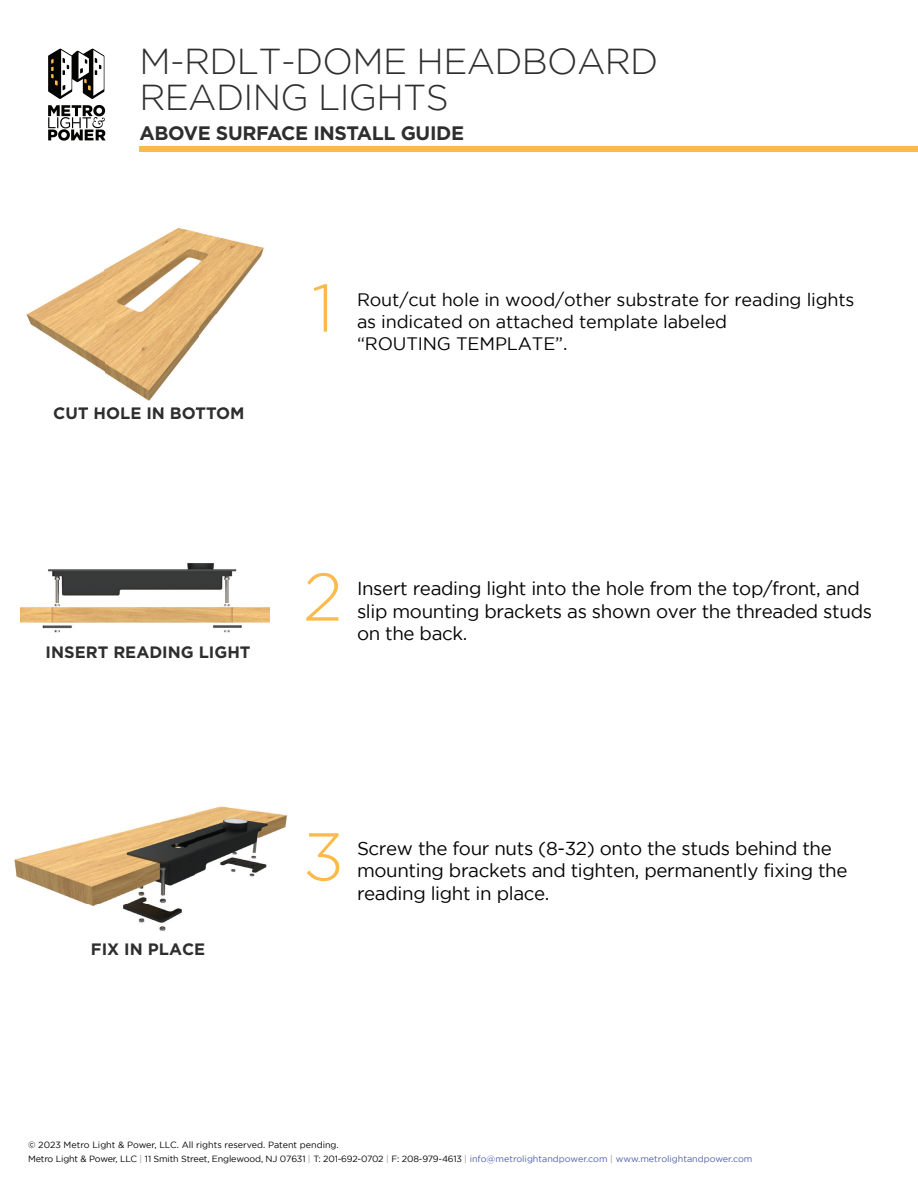
<style>
.page{position:relative;width:918px;height:1188px;background:#fff}
.page>*{position:absolute;margin:0;border:0;box-sizing:border-box;transform-origin:0 0}
.t1{font:300 67.35px "Gotham";color:#fcba4c}
.t2{font:300 36px/36px "Gotham";letter-spacing:-.02em;color:#2e2e2e}
.t3{font:700 19.5px "Gotham";letter-spacing:-.02em;color:#2e2e2e}
.t4{font:18.75px/22.5px "Gotham";letter-spacing:-.02em;color:#040503}
.t5{font:18px/21.6px "Gotham";letter-spacing:-.01em;color:#040503}
.t6{font:700 16.5px "Gotham";color:#2e2e2e}
.t7{font:9px/13.5px "Gotham";letter-spacing:-.01em;color:#040503}
.s1{color:#999}
.s2{color:#5060ac}
</style>
<div class="page">
<img style="left:14px;top:806px;width:273px;height:125px">
<svg style="left:48px;top:49px;width:58px;height:92px"></svg>
<div style="left:140px;top:146px;width:778px;height:6px;background:#fcba4c"></div>
<img style="left:26px;top:227px;width:238px;height:181px">
<img style="left:54px;top:407px;width:127px;height:1px">
<svg style="left:183px;top:407px;width:60px;height:1px"></svg>
<img style="left:20px;top:563px;width:249px;height:69px">
<h2 class="t2" style="left:140px;top:43px;width:520px">M-RDLT-DOME HEADBOARD<br>READING LIGHTS</h2>
<p class="t3" style="left:140px;top:122px;width:326px">ABOVE SURFACE INSTALL GUIDE</p>
<p class="t6" style="left:53px;top:404px;width:193px">CUT HOLE IN BOTTOM</p>
<h1 class="t1" style="left:312px;top:271px;width:24px">1</h1>
<p class="t5" style="left:357px;top:289px;width:499px">Rout/cut hole in wood/other substrate for reading lights as indicated on attached template labeled<br>“ROUTING TEMPLATE”.</p>
<p class="t6" style="left:46px;top:642px;width:207px">INSERT READING LIGHT</p>
<h1 class="t1" style="left:303px;top:560px;width:41px">2</h1>
<p class="t4" style="left:357px;top:577px;width:517px">Insert reading light into the hole from the top/front, and slip mounting brackets as shown over the threaded studs on the back.</p>
<p class="t6" style="left:91px;top:939px;width:116px">FIX IN PLACE</p>
<h1 class="t1" style="left:303px;top:820px;width:43px">3</h1>
<p class="t4" style="left:357px;top:836px;width:492px">Screw the four nuts (8-32) onto the studs behind the mounting brackets and tighten, permanently fixing the reading light in place.</p>
<p class="t7" style="left:28px;top:1138px;width:726px">© 2023 Metro Light &amp; Power, LLC. All rights reserved. Patent pending.<br>Metro Light &amp; Power, LLC <span class="s1">|</span> 11 Smith Street, Englewood, NJ 07631 <span class="s1">|</span> T: 201-692-0702 <span class="s1">|</span> F: 208-979-4613 <span class="s1">|</span> <span class="s2">info@metrolightandpower.com</span> <span class="s1">|</span> <span class="s2">www.metrolightandpower.com</span></p>
</div>
